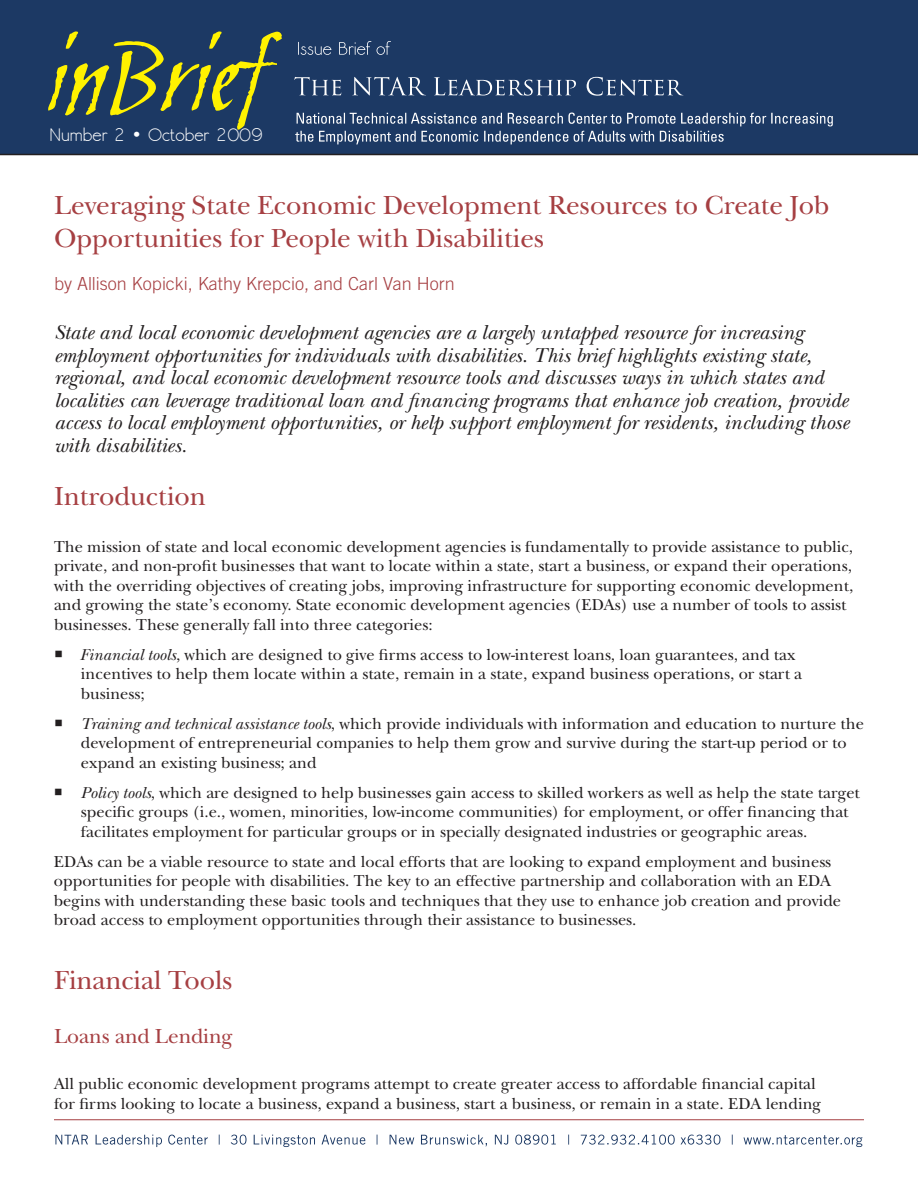
<style>
.page{position:relative;width:918px;height:1188px;background:#fff}
.page>*{position:absolute;margin:0;border:0;box-sizing:border-box;transform-origin:0 0}
.t1{font:27px/32.4px "New Baskerville ITC";color:#a63f42}
.t2{font:italic 21px/22.5px "New Baskerville";color:#231f20}
.t3{font:21px "New Baskerville ITC";color:#a63f42}
.t4{font:300 18px "Trade Gothic";color:#a63f42}
.t5{font:18px "Register Sans BTN";color:#fff}
.t6{font:16.5px/19.5px "New Baskerville";color:#231f20}
.s1{font-style:italic}
</style>
<div class="page">
<svg style="left:55px;top:1135px;width:165px;height:12px"></svg>
<svg style="left:231px;top:1135px;width:338px;height:12px"></svg>
<svg style="left:581px;top:1135px;width:281px;height:12px"></svg>
<hr style="left:54px;top:1119px;width:810px;height:1px;background:#a63f42">
<div style="left:0;top:0;width:918px;height:155px;background:#1c3964"></div>
<svg style="left:48px;top:31px;width:234px;height:99px;background:#465b51"></svg>
<svg style="left:295px;top:113px;width:538px;height:31px;background:#435b7e"></svg>
<svg style="left:294px;top:77px;width:47px;height:18px"></svg>
<svg style="left:352px;top:77px;width:74px;height:18px"></svg>
<svg style="left:434px;top:77px;width:249px;height:19px;background:#465d80"></svg>
<svg style="left:298px;top:42px;width:33px;height:13px"></svg>
<svg style="left:339px;top:41px;width:52px;height:14px"></svg>
<p class="t5" style="left:50px;top:126px;width:215px">Number 2 • October 2009</p>
<h2 class="t1" style="left:54px;top:192px;width:777px">Leveraging State Economic Development Resources to Create Job<br>Opportunities for People with Disabilities</h2>
<p class="t4" style="left:54px;top:277px;width:402px">by Allison Kopicki, Kathy Krepcio, and Carl Van Horn</p>
<p class="t2" style="left:54px;top:324px;width:796px">State and local economic development agencies are a largely untapped resource for increasing employment opportunities for individuals with disabilities. This brief highlights existing state, regional, and local economic development resource tools and discusses ways in which states and localities can leverage traditional loan and financing programs that enhance job creation, provide access to local employment opportunities, or help support employment for residents, including those with disabilities.</p>
<h2 class="t1" style="left:54px;top:483px;width:153px">Introduction</h2>
<p class="t6" style="left:54px;top:539px;width:801px">The mission of state and local economic development agencies is fundamentally to provide assistance to public, private, and non-profit businesses that want to locate within a state, start a business, or expand their operations, with the overriding objectives of creating jobs, improving infrastructure for supporting economic development, and growing the state’s economy. State economic development agencies (EDAs) use a number of tools to assist businesses. These generally fall into three categories:</p>
<p class="t6" style="left:81px;top:647px;width:723px"><span class="s1">Financial tools</span>, which are designed to give firms access to low-interest loans, loan guarantees, and tax incentives to help them locate within a state, remain in a state, expand business operations, or start a business;</p>
<p class="t6" style="left:81px;top:716px;width:785px"><span class="s1">Training and technical assistance tools</span> , which provide individuals with information and education to nurture the development of entrepreneurial companies to help them grow and survive during the start-up period or to expand an existing business; and</p>
<p class="t6" style="left:81px;top:785px;width:780px"><span class="s1">Policy tools</span>, which are designed to help businesses gain access to skilled workers as well as help the state target specific groups (i.e., women, minorities, low-income communities) for employment, or offer financing that facilitates employment for particular groups or in specially designated industries or geographic areas.</p>
<p class="t6" style="left:54px;top:854px;width:789px">EDAs can be a viable resource to state and local efforts that are looking to expand employment and business opportunities for people with disabilities. The key to an effective partnership and collaboration with an EDA begins with understanding these basic tools and techniques that they use to enhance job creation and provide broad access to employment opportunities through their assistance to businesses.</p>
<h2 class="t1" style="left:54px;top:967px;width:180px">Financial Tools</h2>
<h3 class="t3" style="left:54px;top:1027px;width:180px">Loans and Lending</h3>
<p class="t6" style="left:54px;top:1076px;width:769px">All public economic development programs attempt to create greater access to affordable financial capital for firms looking to locate a business, expand a business, start a business, or remain in a state. EDA lending</p>
</div>
